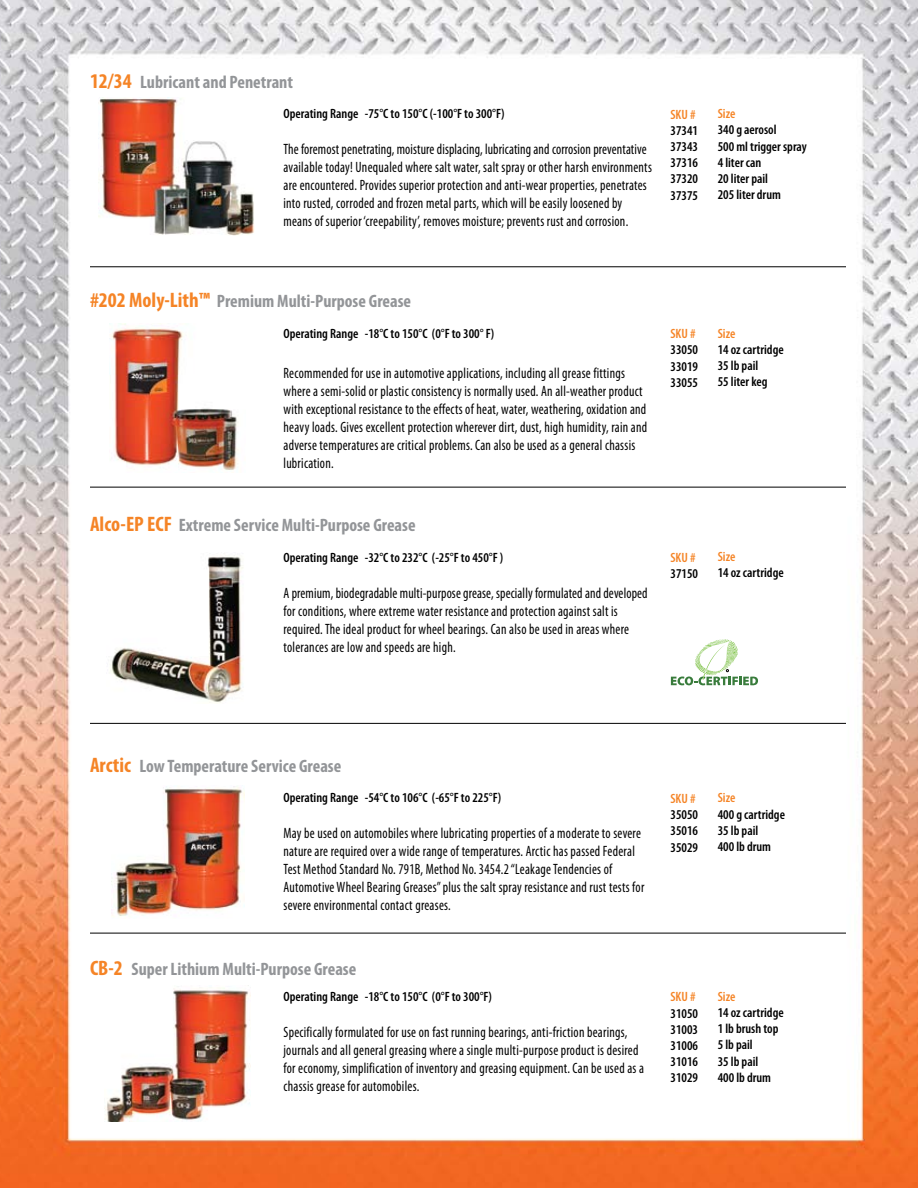
<style>
.page{position:relative;width:918px;height:1188px;background:#fff}
.page>*{position:absolute;margin:0;border:0;box-sizing:border-box;transform-origin:0 0}
.t1{font:700 condensed 18px "Myriad Pro";color:#939598}
.t2{font:condensed 15px/18px "Myriad Pro";letter-spacing:.02em;color:#000;scale:.9 1}
.t3{font:600 condensed 13.5px/16.2px "Myriad Pro";color:#000}
.t4{font:600 condensed 13.5px "Myriad Pro";color:#f58426}
.s1{font-size:21px;color:#f58426}
</style>
<div class="page">
<img style="left:0;top:0;width:918px;height:1188px">
<img style="left:98px;top:97px;width:160px;height:139px">
<hr style="left:90px;top:266px;width:756px;height:1px;background:#000">
<hr style="left:90px;top:487px;width:756px;height:1px;background:#000">
<hr style="left:90px;top:723px;width:756px;height:1px;background:#000">
<img style="left:105px;top:986px;width:146px;height:136px">
<hr style="left:90px;top:933px;width:756px;height:1px;background:#000">
<img style="left:111px;top:786px;width:133px;height:132px">
<img style="left:110px;top:323px;width:136px;height:149px">
<img style="left:106px;top:553px;width:144px;height:151px">
<svg style="left:671px;top:639px;width:87px;height:46px"></svg>
<p class="t1" style="left:90px;top:71px;width:205px"><span class="s1">12/34</span> Lubricant and Penetrant</p>
<p class="t3" style="left:283px;top:105px;width:223px">Operating Range -75°C to 150°C (-100°F to 300°F)</p>
<p class="t2" style="left:284px;top:140px;width:411px">The foremost penetrating, moisture displacing, lubricating and corrosion preventative available today! Unequaled where salt water, salt spray or other harsh environments are encountered. Provides superior protection and anti-wear properties, penetrates into rusted, corroded and frozen metal parts, which will be easily loosened by means of superior ‘creepability’, removes moisture; prevents rust and corrosion.</p>
<p class="t4" style="left:670px;top:106px;width:27px">SKU #</p>
<p class="t3" style="left:670px;top:122px;width:29px;text-align:justify">37341<br>37343<br>37316<br>37320<br>37375</p>
<p class="t4" style="left:718px;top:105px;width:19px">Size</p>
<p class="t3" style="left:718px;top:122px;width:91px">340 g aerosol<br>500 ml trigger spray<br>4 liter can<br>20 liter pail<br>205 liter drum</p>
<p class="t1" style="left:90px;top:290px;width:323px"><span class="s1">#202 Moly-Lith™</span> Premium Multi-Purpose Grease</p>
<p class="t3" style="left:283px;top:325px;width:212px">Operating Range -18°C to 150°C (0°F to 300° F)</p>
<p class="t2" style="left:284px;top:364px;width:406px">Recommended for use in automotive applications, including all grease fittings where a semi-solid or plastic consistency is normally used. An all-weather product with exceptional resistance to the effects of heat, water, weathering, oxidation and heavy loads. Gives excellent protection wherever dirt, dust, high humidity, rain and adverse temperatures are critical problems. Can also be used as a general chassis lubrication.</p>
<p class="t1" style="left:90px;top:514px;width:327px"><span class="s1">Alco-EP ECF</span> Extreme Service Multi-Purpose Grease</p>
<p class="t3" style="left:283px;top:549px;width:221px">Operating Range -32°C to 232°C (-25°F to 450°F )</p>
<p class="t2" style="left:284px;top:583px;width:406px">A premium, biodegradable multi-purpose grease, specially formulated and developed for conditions, where extreme water resistance and protection against salt is required. The ideal product for wheel bearings. Can also be used in areas where tolerances are low and speeds are high.</p>
<p class="t4" style="left:670px;top:325px;width:27px">SKU #</p>
<p class="t3" style="left:670px;top:342px;width:29px;text-align:justify">33050<br>33019<br>33055</p>
<p class="t4" style="left:718px;top:325px;width:19px">Size</p>
<p class="t3" style="left:718px;top:341px;width:67px">14 oz cartridge<br>35 lb pail<br>55 liter keg</p>
<p class="t4" style="left:670px;top:549px;width:27px">SKU #</p>
<p class="t3" style="left:670px;top:565px;width:29px">37150</p>
<p class="t4" style="left:718px;top:548px;width:19px">Size</p>
<p class="t3" style="left:718px;top:565px;width:67px">14 oz cartridge</p>
<p class="t1" style="left:90px;top:755px;width:253px"><span class="s1">Arctic</span> Low Temperature Service Grease</p>
<p class="t3" style="left:283px;top:790px;width:219px">Operating Range -54°C to 106°C (-65°F to 225°F)</p>
<p class="t2" style="left:284px;top:824px;width:403px">May be used on automobiles where lubricating properties of a moderate to severe nature are required over a wide range of temperatures. Arctic has passed Federal Test Method Standard No. 791B, Method No. 3454.2 “Leakage Tendencies of Automotive Wheel Bearing Greases” plus the salt spray resistance and rust tests for severe environmental contact greases.</p>
<p class="t1" style="left:90px;top:958px;width:268px"><span class="s1">CB-2</span> Super Lithium Multi-Purpose Grease</p>
<p class="t3" style="left:283px;top:989px;width:210px">Operating Range -18°C to 150°C (0°F to 300°F)</p>
<p class="t2" style="left:284px;top:1023px;width:402px">Specifically formulated for use on fast running bearings, anti-friction bearings, journals and all general greasing where a single multi-purpose product is desired for economy, simplification of inventory and greasing equipment. Can be used as a chassis grease for automobiles.</p>
<p class="t4" style="left:670px;top:790px;width:27px">SKU #</p>
<p class="t3" style="left:670px;top:806px;width:29px;text-align:justify">35050<br>35016<br>35029</p>
<p class="t4" style="left:718px;top:790px;width:19px">Size</p>
<p class="t3" style="left:718px;top:806px;width:69px">400 g cartridge<br>35 lb pail<br>400 lb drum</p>
<p class="t4" style="left:670px;top:989px;width:27px">SKU #</p>
<p class="t3" style="left:670px;top:1005px;width:29px;text-align:justify">31050<br>31003<br>31006<br>31016<br>31029</p>
<p class="t4" style="left:718px;top:988px;width:19px">Size</p>
<p class="t3" style="left:718px;top:1004px;width:67px">14 oz cartridge<br>1 lb brush top<br>5 lb pail<br>35 lb pail<br>400 lb drum</p>
</div>
